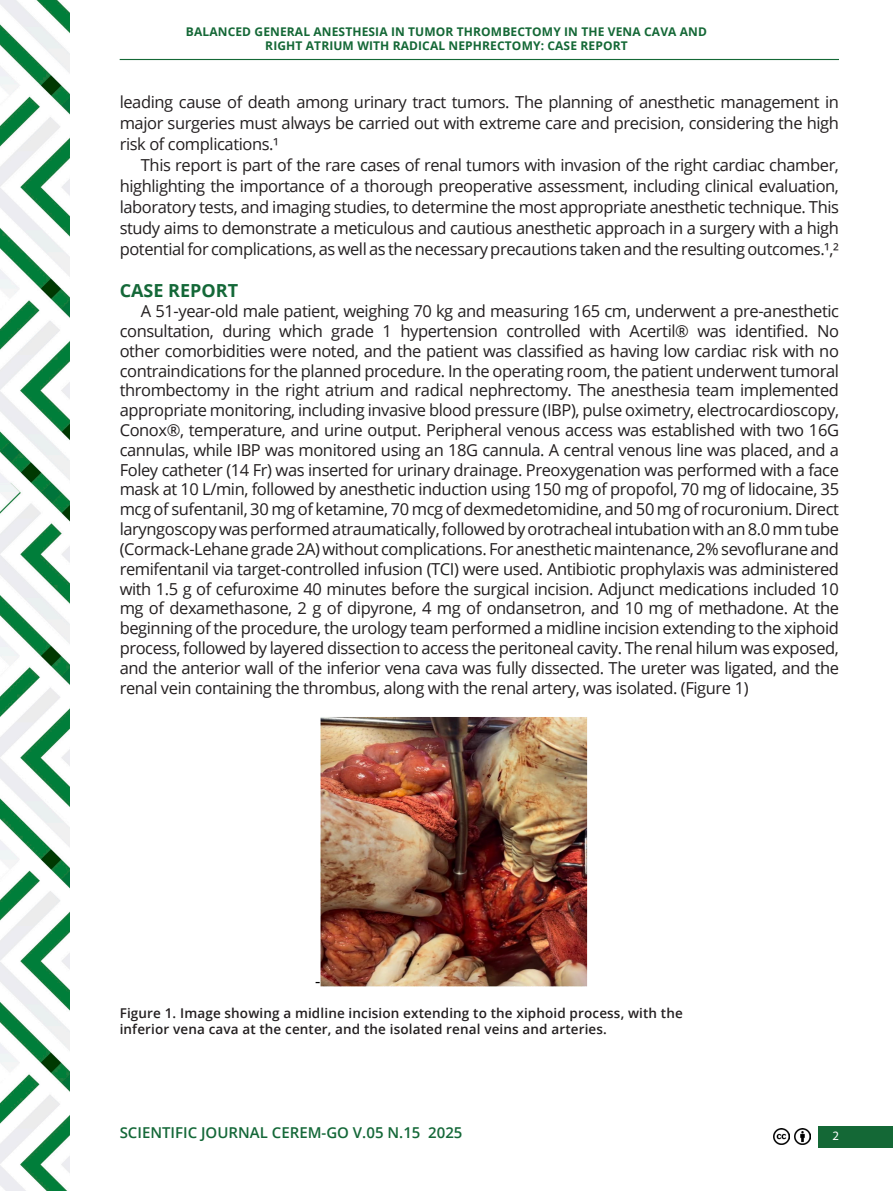
<style>
.page{position:relative;width:893px;height:1191px;background:#fff}
.page>*{position:absolute;margin:0;border:0;box-sizing:border-box;transform-origin:0 0}
.t1{font:700 18px "Open Sans";color:#146838}
.t2{font:18px "Myriad Arabic";color:#fff}
.t3{font:16.5px/19.8px "Open Sans";letter-spacing:-.025em;color:#231f20;text-align:justify}
.t4{font:600 15px "Open Sans";color:#146838}
.t5{font:600 13.5px "Open Sans";letter-spacing:.01em;color:#231f20}
.t6{font:700 12px "Open Sans";letter-spacing:.01em;color:#146836}
</style>
<div class="page">
<div style="left:818px;top:1126px;width:75px;height:21px;background:#146836"></div>
<img style="left:0;top:0;width:69px;height:1191px">
<img style="left:773px;top:1128px;width:17px;height:16px">
<img style="left:794px;top:1128px;width:16px;height:16px">
<hr style="left:120px;top:59px;width:719px;height:1px;background:#146836">
<img style="left:315px;top:717px;width:273px;height:270px">
<p class="t6" style="left:186px;top:23px;width:523px">BALANCED GENERAL ANESTHESIA IN TUMOR THROMBECTOMY IN THE VENA CAVA AND</p>
<p class="t6" style="left:265px;top:38px;width:364px">RIGHT ATRIUM WITH RADICAL NEPHRECTOMY: CASE REPORT</p>
<p class="t3" style="left:120px;top:91px;width:721px;line-height:21px">leading cause of death among urinary tract tumors. The planning of anesthetic management in major surgeries must always be carried out with extreme care and precision, considering the high risk of complications.¹</p>
<p class="t3" style="left:120px;top:154px;width:721px;line-height:21px;text-indent:21px">This report is part of the rare cases of renal tumors with invasion of the right cardiac chamber, highlighting the importance of a thorough preoperative assessment, including clinical evaluation, laboratory tests, and imaging studies, to determine the most appropriate anesthetic technique. This study aims to demonstrate a meticulous and cautious anesthetic approach in a surgery with a high potential for complications, as well as the necessary precautions taken and the resulting outcomes.¹,²</p>
<p class="t1" style="left:120px;top:278px;width:120px">CASE REPORT</p>
<p class="t3" style="left:120px;top:301px;width:721px;text-indent:21px">A 51-year-old male patient, weighing 70 kg and measuring 165 cm, underwent a pre-anesthetic consultation, during which grade 1 hypertension controlled with Acertil® was identified. No other comorbidities were noted, and the patient was classified as having low cardiac risk with no contraindications for the planned procedure. In the operating room, the patient underwent tumoral thrombectomy in the right atrium and radical nephrectomy. The anesthesia team implemented appropriate monitoring, including invasive blood pressure (IBP), pulse oximetry, electrocardioscopy, Conox®, temperature, and urine output. Peripheral venous access was established with two 16G cannulas, while IBP was monitored using an 18G cannula. A central venous line was placed, and a Foley catheter (14 Fr) was inserted for urinary drainage. Preoxygenation was performed with a face mask at 10 L/min, followed by anesthetic induction using 150 mg of propofol, 70 mg of lidocaine, 35 mcg of sufentanil, 30 mg of ketamine, 70 mcg of dexmedetomidine, and 50 mg of rocuronium. Direct laryngoscopy was performed atraumatically, followed by orotracheal intubation with an 8.0 mm tube (Cormack-Lehane grade 2A) without complications. For anesthetic maintenance, 2% sevoflurane and remifentanil via target-controlled infusion (TCI) were used. Antibiotic prophylaxis was administered with 1.5 g of cefuroxime 40 minutes before the surgical incision. Adjunct medications included 10 mg of dexamethasone, 2 g of dipyrone, 4 mg of ondansetron, and 10 mg of methadone. At the beginning of the procedure, the urology team performed a midline incision extending to the xiphoid process, followed by layered dissection to access the peritoneal cavity. The renal hilum was exposed, and the anterior wall of the inferior vena cava was fully dissected. The ureter was ligated, and the renal vein containing the thrombus, along with the renal artery, was isolated. (Figure 1)</p>
<p class="t5" style="left:120px;top:1004px;width:565px">Figure 1. Image showing a midline incision extending to the xiphoid process, with the</p>
<p class="t5" style="left:120px;top:1020px;width:489px">inferior vena cava at the center, and the isolated renal veins and arteries.</p>
<p class="t4" style="left:120px;top:1122px;width:344px">SCIENTIFIC JOURNAL CEREM-GO V.05 N.15 2025</p>
<p class="t2" style="left:832px;top:1123px;width:8px">2</p>
</div>
